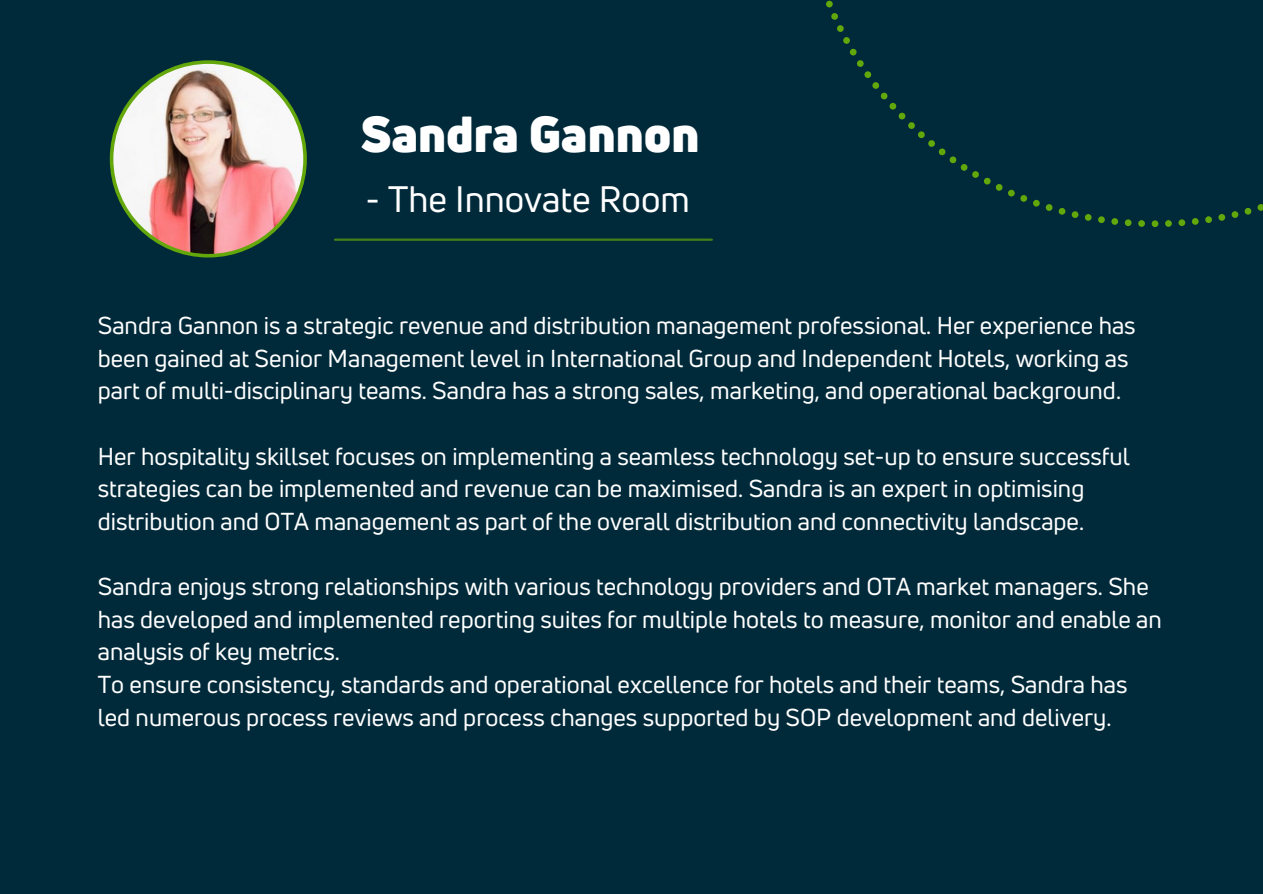
<style>
.page{position:relative;width:1263px;height:894px;background:#fff}
.page>*{position:absolute;margin:0;border:0;box-sizing:border-box;transform-origin:0 0}
.t1{font:900 49.5px "Uni Neue";color:#fff}
.t2{font:36px "Uni Neue";color:#fff}
.t3{font:24px/32.5px "Uni Neue";color:#fff}
</style>
<div class="page">
<div style="left:0;top:0;width:1263px;height:893px;background:#002a3a"></div>
<img style="left:110px;top:60px;width:197px;height:197px">
<svg style="left:826px;top:0;width:437px;height:227px"></svg>
<hr style="left:335px;top:238px;width:377px;height:3px;background:#64a70b">
<h1 class="t1" style="left:360px;top:100px;width:341px">Sandra Gannon</h1>
<h2 class="t2" style="left:366px;top:174px;width:326px">- The Innovate Room</h2>
<p class="t3" style="left:98px;top:309px;width:1039px">Sandra Gannon is a strategic revenue and distribution management professional. Her experience has been gained at Senior Management level in International Group and Independent Hotels, working as part of multi-disciplinary teams. Sandra has a strong sales, marketing, and operational background.</p>
<p class="t3" style="left:98px;top:439px;width:1033px">Her hospitality skillset focuses on implementing a seamless technology set-up to ensure successful strategies can be implemented and revenue can be maximised. Sandra is an expert in optimising distribution and OTA management as part of the overall distribution and connectivity landscape.</p>
<p class="t3" style="left:98px;top:569px;width:1065px">Sandra enjoys strong relationships with various technology providers and OTA market managers. She has developed and implemented reporting suites for multiple hotels to measure, monitor and enable an analysis of key metrics.<br>To ensure consistency, standards and operational excellence for hotels and their teams, Sandra has led numerous process reviews and process changes supported by SOP development and delivery.</p>
</div>
